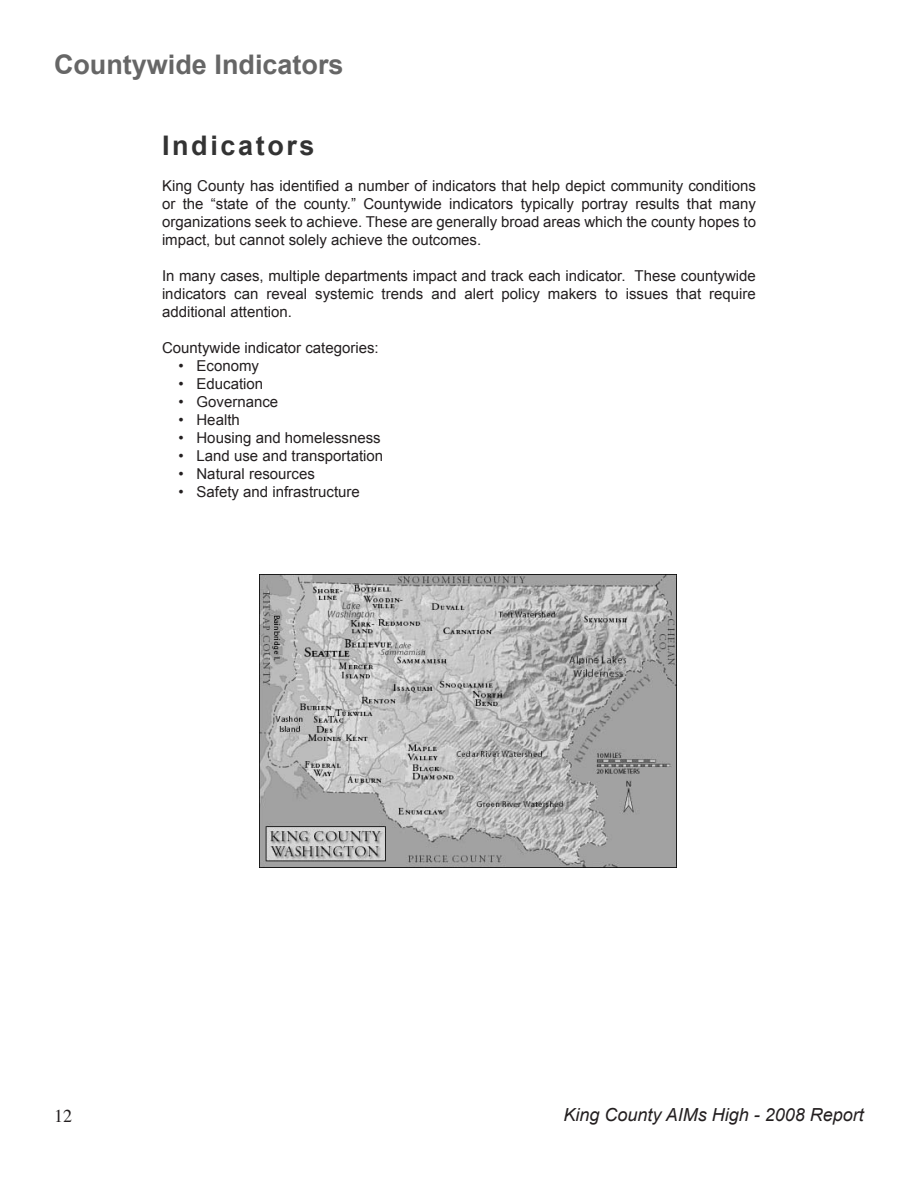
<style>
.page{position:relative;width:918px;height:1188px;background:#fff}
.page>*{position:absolute;margin:0;border:0;box-sizing:border-box;transform-origin:0 0}
.Department_Continued{font:700 27px "Arial";color:#666}
.Snapshot_Header{font:700 27px "Arial";letter-spacing:.095em;color:#333}
.t1{font:italic 18px "Arial";color:#231f20}
.t2{font:18px "Times";color:#231f20}
.Bullets_-_basic_para{font:15px/18px "Arial";color:#231f20;text-align:justify}
</style>
<div class="page">
<img style="left:260px;top:574px;width:417px;height:294px">
<p class="Department_Continued" style="left:54px;top:49px;width:291px">Countywide Indicators</p>
<p class="Snapshot_Header" style="left:162px;top:130px;width:154px">Indicators</p>
<p class="Bullets_-_basic_para" style="left:162px;top:177px;width:596px">King County has identified a number of indicators that help depict community conditions or the “state of the county.” Countywide indicators typically portray results that many organizations seek to achieve. These are generally broad areas which the county hopes to impact, but cannot solely achieve the outcomes.</p>
<p class="Bullets_-_basic_para" style="left:162px;top:267px;width:595px">In many cases, multiple departments impact and track each indicator. These countywide indicators can reveal systemic trends and alert policy makers to issues that require additional attention.</p>
<p class="Bullets_-_basic_para" style="left:162px;top:339px;width:218px">Countywide indicator categories:</p>
<p class="Bullets_-_basic_para" style="left:196px;top:357px;width:64px">Economy</p>
<p class="Bullets_-_basic_para" style="left:196px;top:375px;width:68px">Education</p>
<p class="Bullets_-_basic_para" style="left:196px;top:393px;width:83px">Governance</p>
<p class="Bullets_-_basic_para" style="left:196px;top:411px;width:45px">Health</p>
<p class="Bullets_-_basic_para" style="left:196px;top:429px;width:186px">Housing and homelessness</p>
<p class="Bullets_-_basic_para" style="left:196px;top:447px;width:188px">Land use and transportation</p>
<p class="Bullets_-_basic_para" style="left:196px;top:465px;width:120px">Natural resources</p>
<p class="Bullets_-_basic_para" style="left:196px;top:483px;width:165px">Safety and infrastructure</p>
<p class="Bullets_-_basic_para" style="left:178px;top:357px;width:7px">• • • • • • • •</p>
<p class="t2" style="left:54px;top:1099px;width:19px">12</p>
<p class="t1" style="left:564px;top:1105px;width:302px">King County AIMs High - 2008 Report</p>
</div>
